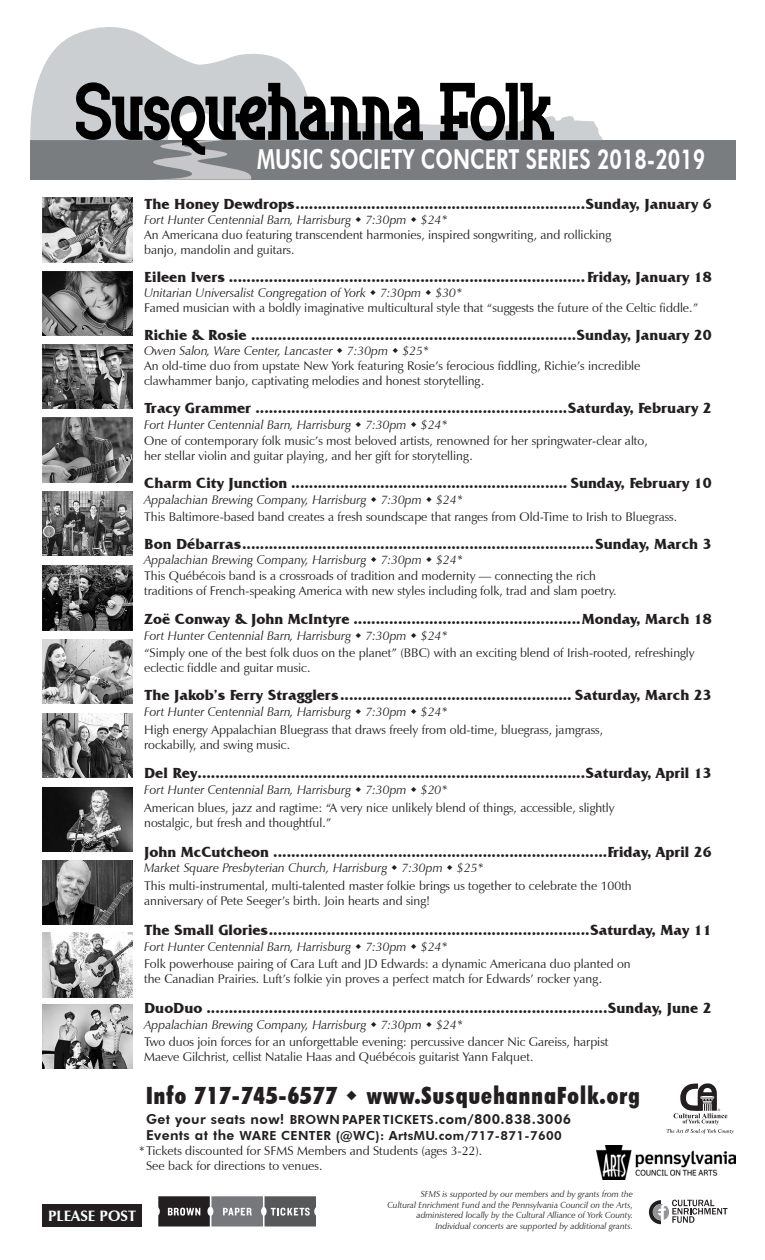
<style>
.page{position:relative;width:765px;height:1260px;background:#fff}
.page>*{position:absolute;margin:0;border:0;box-sizing:border-box;transform-origin:0 0}
.t1{font:800 27.5px "Futura BT";color:#fff;scale:.74 1}
.t2{font:900 condensed 23.75px "Futura BT";letter-spacing:.05em;color:#231f20}
.t3{font:700 15px "Friz Quadrata IT Cby BT";color:#231f20}
.t4{font:700 15px "Zapf Humanist 601 BT";color:#fff}
.t5{font:800 13.75px/16.5px "Futura BT";letter-spacing:.03em;color:#231f20}
.t6{font:12.5px/15px "Zapf Humanist 601 BT";color:#231f20}
.t7{font:italic 12.5px "Zapf Humanist 601 BT";color:#231f20}
.t8{font:800 12.5px "Futura BT";letter-spacing:.03em;color:#231f20}
.t9{font:italic 8.75px/10.5px "Zapf Humanist 601 BT";color:#231f20;text-align:right}
.s1{font-size:12.5px}
</style>
<div class="page">
<div style="left:43px;top:1204px;width:99px;height:23px;background:#231f20"></div>
<svg style="left:158px;top:1196px;width:158px;height:31px;background:#69696a"></svg>
<img style="left:43px;top:271px;width:90px;height:65px">
<img style="left:43px;top:639px;width:90px;height:65px">
<img style="left:43px;top:787px;width:90px;height:65px">
<img style="left:43px;top:860px;width:90px;height:65px">
<img style="left:43px;top:198px;width:90px;height:64px">
<svg style="left:666px;top:1083px;width:67px;height:51px"></svg>
<svg style="left:649px;top:1200px;width:79px;height:24px"></svg>
<div style="left:30px;top:140px;width:706px;height:40px;background:#7a7d80"></div>
<svg style="left:30px;top:27px;width:573px;height:113px"></svg>
<svg style="left:76px;top:82px;width:347px;height:98px"></svg>
<svg style="left:440px;top:83px;width:114px;height:58px"></svg>
<img style="left:43px;top:491px;width:90px;height:65px">
<img style="left:43px;top:566px;width:90px;height:64px">
<img style="left:43px;top:344px;width:90px;height:65px">
<img style="left:596px;top:1145px;width:139px;height:34px">
<img style="left:43px;top:418px;width:90px;height:64px">
<img style="left:43px;top:933px;width:90px;height:64px">
<img style="left:43px;top:713px;width:90px;height:65px">
<img style="left:43px;top:1004px;width:90px;height:65px">
<h1 class="t1" style="left:257px;top:142px;width:116px">MUSIC SOCIE</h1>
<h1 class="t1" style="left:391px;top:142px;width:61px">TY CONCER</h1>
<h1 class="t1" style="left:509px;top:142px;width:39px">T SERIES</h1>
<h1 class="t1" style="left:597px;top:142px;width:148px">2018-2019</h1>
<p class="t3" style="left:144px;top:195px;width:569px">The Honey Dewdrops.................................................................Sunday, January 6</p>
<p class="t7" style="left:144px;top:212px;width:305px">Fort Hunter Centennial Barn, Harrisburg 7:30pm $24*</p>
<p class="t6" style="left:144px;top:227px;width:469px">An Americana duo featuring transcendent harmonies, inspired songwriting, and rollicking banjo, mandolin and guitars.</p>
<p class="t3" style="left:144px;top:267px;width:569px">Eileen Ivers ................................................................................ Friday, January 18</p>
<p class="t7" style="left:144px;top:285px;width:320px">Unitarian Universalist Congregation of York 7:30pm $30*</p>
<p class="t6" style="left:144px;top:300px;width:555px">Famed musician with a boldly imaginative multicultural style that “suggests the future of the Celtic fiddle.”</p>
<p class="t3" style="left:144px;top:325px;width:569px">Richie &amp; Rosie .........................................................................Sunday, January 20</p>
<p class="t7" style="left:144px;top:343px;width:286px">Owen Salon, Ware Center, Lancaster 7:30pm $25*</p>
<p class="t6" style="left:144px;top:358px;width:498px">An old-time duo from upstate New York featuring Rosie’s ferocious fiddling, Richie’s incredible clawhammer banjo, captivating melodies and honest storytelling.</p>
<p class="t3" style="left:144px;top:398px;width:569px">Tracy Grammer ......................................................................Saturday, February 2</p>
<p class="t7" style="left:144px;top:417px;width:305px">Fort Hunter Centennial Barn, Harrisburg 7:30pm $24*</p>
<p class="t6" style="left:144px;top:434px;width:505px">One of contemporary folk music’s most beloved artists, renowned for her springwater-clear alto, her stellar violin and guitar playing, and her gift for storytelling.</p>
<p class="t3" style="left:144px;top:474px;width:569px">Charm City Junction .............................................................. Sunday, February 10</p>
<p class="t7" style="left:144px;top:492px;width:320px">Appalachian Brewing Company, Harrisburg 7:30pm $24*</p>
<p class="t6" style="left:144px;top:509px;width:534px">This Baltimore-based band creates a fresh soundscape that ranges from Old-Time to Irish to Bluegrass.</p>
<p class="t3" style="left:144px;top:534px;width:569px">Bon Débarras...............................................................................Sunday, March 3</p>
<p class="t7" style="left:144px;top:552px;width:320px">Appalachian Brewing Company, Harrisburg 7:30pm $24*</p>
<p class="t6" style="left:144px;top:568px;width:474px">This Québécois band is a crossroads of tradition and modernity — connecting the rich traditions of French-speaking America with new styles including folk, trad and slam poetry.</p>
<p class="t3" style="left:144px;top:610px;width:569px">Zoë Conway &amp; John McIntyre ...................................................Monday, March 18</p>
<p class="t7" style="left:144px;top:628px;width:305px">Fort Hunter Centennial Barn, Harrisburg 7:30pm $24*</p>
<p class="t6" style="left:144px;top:645px;width:552px">“Simply one of the best folk duos on the planet” (BBC) with an exciting blend of Irish-rooted, refreshingly eclectic fiddle and guitar music.</p>
<p class="t3" style="left:144px;top:686px;width:569px">The Jakob’s Ferry Stragglers.................................................... Saturday, March 23</p>
<p class="t7" style="left:144px;top:704px;width:305px">Fort Hunter Centennial Barn, Harrisburg 7:30pm $24*</p>
<p class="t6" style="left:144px;top:722px;width:460px">High energy Appalachian Bluegrass that draws freely from old-time, bluegrass, jamgrass, rockabilly, and swing music.</p>
<p class="t3" style="left:144px;top:764px;width:569px">Del Rey.......................................................................................Saturday, April 13</p>
<p class="t7" style="left:144px;top:782px;width:305px">Fort Hunter Centennial Barn, Harrisburg 7:30pm $20*</p>
<p class="t6" style="left:144px;top:800px;width:472px">American blues, jazz and ragtime: “A very nice unlikely blend of things, accessible, slightly nostalgic, but fresh and thoughtful.”</p>
<p class="t3" style="left:144px;top:842px;width:569px">John McCutcheon ...........................................................................Friday, April 26</p>
<p class="t7" style="left:144px;top:860px;width:341px">Market Square Presbyterian Church, Harrisburg 7:30pm $25*</p>
<p class="t6" style="left:144px;top:878px;width:489px">This multi-instrumental, multi-talented master folkie brings us together to celebrate the 100th anniversary of Pete Seeger’s birth. Join hearts and sing!</p>
<p class="t3" style="left:144px;top:920px;width:569px">The Small Glories........................................................................Saturday, May 11</p>
<p class="t7" style="left:144px;top:939px;width:305px">Fort Hunter Centennial Barn, Harrisburg 7:30pm $24*</p>
<p class="t6" style="left:144px;top:957px;width:488px">Folk powerhouse pairing of Cara Luft and JD Edwards: a dynamic Americana duo planted on the Canadian Prairies. Luft’s folkie yin proves a perfect match for Edwards’ rocker yang.</p>
<p class="t3" style="left:144px;top:999px;width:569px">DuoDuo ..........................................................................................Sunday, June 2</p>
<p class="t7" style="left:144px;top:1017px;width:320px">Appalachian Brewing Company, Harrisburg 7:30pm $24*</p>
<p class="t6" style="left:144px;top:1034px;width:466px">Two duos join forces for an unforgettable evening: percussive dancer Nic Gareiss, harpist<br>Maeve Gilchrist, cellist Natalie Haas and Québécois guitarist Yann Falquet.</p>
<h2 class="t2" style="left:146px;top:1081px;width:192px">Info 717-745-6577</h2>
<h2 class="t2" style="left:367px;top:1081px;width:275px">www.SusquehannaFolk.org</h2>
<p class="t5" style="left:146px;top:1110px;width:427px">Get your seats now! <span class="s1">Brown Paper Tickets</span>.com/800.838.3006<br>Events at the <span class="s1">WARE</span></p>
<p class="t8" style="left:281px;top:1128px;width:10px">CEN</p>
<p class="t8" style="left:309px;top:1128px;width:255px">TER (@WC): ArtsMU.com/717-871-7600</p>
<p class="t6" style="left:146px;top:1143px;width:338px;text-indent:-7px">*Tickets discounted for SFMS Members and Students (ages 3-22).<br>See back for directions to venues.</p>
<p class="t9" style="left:387px;top:1189px;width:247px">SFMS is supported by our members and by grants from the<br>Cultural Enrichment Fund and the Pennsylvania Council on the Arts, administered locally by the Cultural Alliance of York County.<br>Individual concerts are supported by additional grants.</p>
<p class="t4" style="left:48px;top:1207px;width:90px">PLEASE POST</p>
</div>
